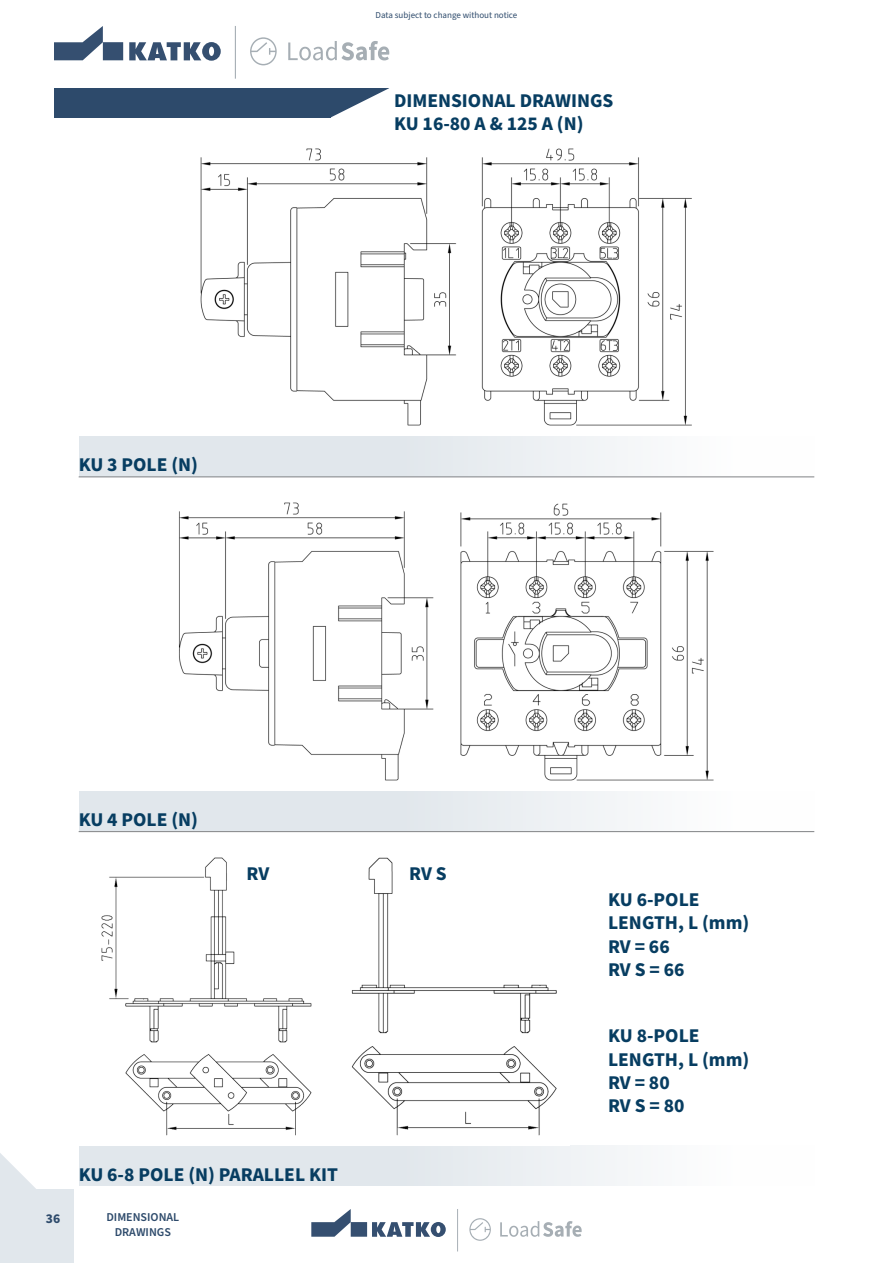
<style>
.page{position:relative;width:893px;height:1263px;background:#fff}
.page>*{position:absolute;margin:0;border:0;box-sizing:border-box;transform-origin:0 0}
.Kappaletyyli_1{font:700 19.5px "Source Sans Pro";color:#073d61}
.t1{font:700 13.5px "Source Sans Pro";color:#2d4a6b}
.Taulukko_rivit{font:600 12px "Source Sans Pro";color:#2d4a6b}
.t2{font:9px "Source Sans Pro";color:#2e4b6c}
</style>
<div class="page">
<div style="left:0;top:1189px;width:74px;height:74px;background:#e1e7ec"></div>
<svg style="left:469px;top:1218px;width:22px;height:23px"></svg>
<svg style="left:500px;top:1221px;width:82px;height:16px"></svg>
<svg style="left:311px;top:1209px;width:135px;height:28px"></svg>
<hr style="left:457px;top:1209px;width:1px;height:42px;background:#a6aeb4">
<div style="left:54px;top:81px;width:277px;height:36px;background:#2d4a6b"></div>
<div style="left:54px;top:44px;width:352px;height:44px;background:#fff"></div>
<svg style="left:250px;top:37px;width:27px;height:28px"></svg>
<svg style="left:288px;top:41px;width:101px;height:76px"></svg>
<svg style="left:54px;top:26px;width:167px;height:35px"></svg>
<hr style="left:235px;top:26px;width:1px;height:53px;background:#a6aeb4">
<svg style="left:0;top:1153px;width:36px;height:36px"></svg>
<div style="left:79px;top:436px;width:735px;height:40px;background:linear-gradient(to right,#d9e1e7,#fcfdfd)"></div>
<div style="left:79px;top:791px;width:735px;height:40px;background:linear-gradient(to right,#d9e1e7,#fcfdfd)"></div>
<div style="left:79px;top:1145px;width:735px;height:41px;background:linear-gradient(to right,#d9e1e7,#fcfdfd)"></div>
<hr style="left:79px;top:476px;width:735px;height:1px;background:#808285">
<hr style="left:79px;top:831px;width:735px;height:1px;background:#808285">
<img style="left:101px;top:857px;width:456px;height:279px">
<img style="left:179px;top:502px;width:535px;height:279px">
<img style="left:200px;top:148px;width:492px;height:278px">
<p class="Kappaletyyli_1" style="left:79px;top:451px;width:121px">KU 3 POLE (N)</p>
<p class="t2" style="left:376px;top:9px;width:143px">Data subject to change without notice</p>
<p class="Kappaletyyli_1" style="left:394px;top:87px;width:221px">DIMENSIONAL DRAWINGS</p>
<p class="Kappaletyyli_1" style="left:394px;top:110px;width:191px">KU 16-80 A &amp; 125 A (N)</p>
<p class="Kappaletyyli_1" style="left:79px;top:806px;width:121px">KU 4 POLE (N)</p>
<p class="Kappaletyyli_1" style="left:247px;top:860px;width:24px">RV</p>
<p class="Kappaletyyli_1" style="left:409px;top:860px;width:39px">RV S</p>
<p class="t1" style="left:46px;top:1209px;width:16px">36</p>
<p class="Kappaletyyli_1" style="left:79px;top:1161px;width:261px">KU 6-8 POLE (N) PARALLEL KIT</p>
<p class="Taulukko_rivit" style="left:106px;top:1209px;width:74px">DIMENSIONAL</p>
<p class="Taulukko_rivit" style="left:115px;top:1224px;width:58px">DRAWINGS</p>
<p class="Kappaletyyli_1" style="left:608px;top:886px;width:93px">KU 6-POLE</p>
<p class="Kappaletyyli_1" style="left:608px;top:909px;width:143px">LENGTH, L (mm)</p>
<p class="Kappaletyyli_1" style="left:608px;top:933px;width:63px">RV = 66</p>
<p class="Kappaletyyli_1" style="left:608px;top:956px;width:78px">RV S = 66</p>
<p class="Kappaletyyli_1" style="left:608px;top:1022px;width:93px">KU 8-POLE</p>
<p class="Kappaletyyli_1" style="left:608px;top:1046px;width:143px">LENGTH, L (mm)</p>
<p class="Kappaletyyli_1" style="left:608px;top:1069px;width:63px">RV = 80</p>
<p class="Kappaletyyli_1" style="left:608px;top:1093px;width:78px">RV S = 80</p>
</div>
